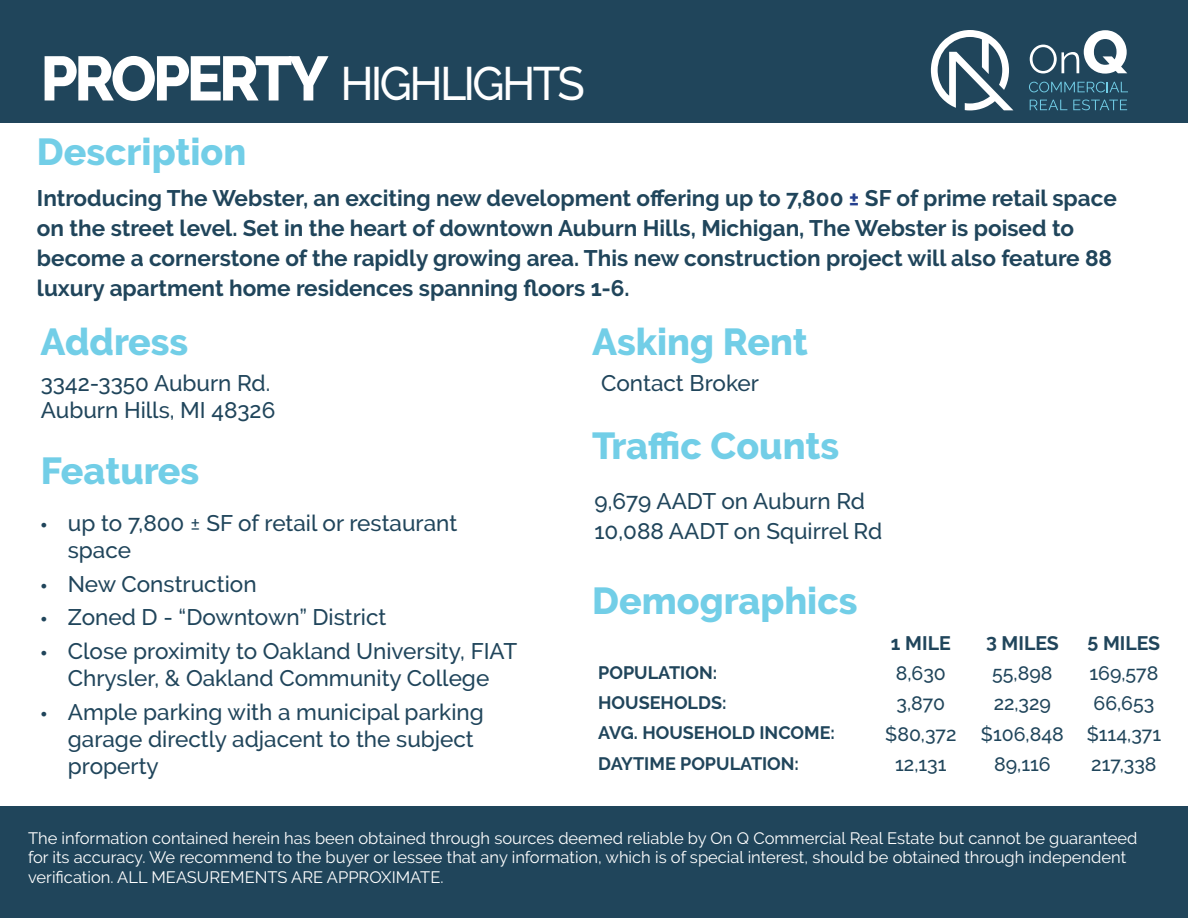
<style>
.page{position:relative;width:1188px;height:918px;background:#fff}
.page>*{position:absolute;margin:0;border:0;box-sizing:border-box;transform-origin:0 0}
.t1{font:500 46.8px "Raleway";letter-spacing:-.06em;color:#fff;scale:.96 1}
.t2{font:800 37.5px "Raleway";color:#72cee7}
.t3{font:500 22.5px/27px "Raleway";color:#20455b}
.t4{font:700 22.5px/30px "Raleway";color:#20455b}
.t5{font:500 19.5px "Raleway";color:#20455b}
.t6{font:700 19.5px "Raleway";color:#20455b}
.t7{font:700 18px "Raleway";color:#20455b}
.t8{font:16.5px/19.8px "Raleway";color:#fff}
.s1{font-weight:800;font-size:62.4px}
.s2{color:#25408f}
.s3{font-family:"Myriad Pro";font-weight:400}
.s4{font-weight:400}
</style>
<div class="page">
<div style="left:0;top:0;width:1188px;height:122px;background:#20455b"></div>
<svg style="left:931px;top:30px;width:82px;height:80px"></svg>
<svg style="left:1030px;top:30px;width:97px;height:44px"></svg>
<svg style="left:1029px;top:82px;width:99px;height:10px"></svg>
<svg style="left:1030px;top:100px;width:37px;height:10px"></svg>
<svg style="left:1073px;top:100px;width:54px;height:10px"></svg>
<div style="left:0;top:807px;width:1188px;height:111px;background:#20455b"></div>
<h1 class="t1" style="left:40px;top:57px;width:569px"><span class="s1">PROPERTY</span> HIGHLIGHTS</h1>
<h2 class="t2" style="left:37px;top:130px;width:211px">Description</h2>
<p class="t4" style="left:37px;top:184px;width:1081px">Introducing The Webster, an exciting new development offering up to 7,800 <span class="s2">±</span> SF of prime retail space on the street level. Set in the heart of downtown Auburn Hills, Michigan, The Webster is poised to become a cornerstone of the rapidly growing area. This new construction project will also feature 88 luxury apartment home residences spanning floors 1-6.</p>
<h2 class="t2" style="left:40px;top:321px;width:149px">Address</h2>
<h2 class="t2" style="left:592px;top:321px;width:217px">Asking Rent</h2>
<p class="t3" style="left:41px;top:369px;width:236px">3342-3350 Auburn Rd.<br>Auburn Hills, MI 48326</p>
<p class="t3" style="left:601px;top:369px;width:159px">Contact Broker</p>
<h2 class="t2" style="left:41px;top:450px;width:160px">Features</h2>
<p class="t3" style="left:68px;top:509px;width:391px;text-indent:-27px"><span class="s3">•</span> up to 7,800 <span class="s4">±</span> SF of retail or restaurant space</p>
<p class="t3" style="left:41px;top:570px;width:217px"><span class="s3">•</span> New Construction</p>
<p class="t3" style="left:41px;top:604px;width:347px"><span class="s3">•</span> Zoned D - “Downtown” District</p>
<p class="t3" style="left:41px;top:638px;width:478px;text-align:center"><span class="s3">•</span> Close proximity to Oakland University, FIAT<br>Chrysler, &amp; Oakland Community College</p>
<p class="t3" style="left:68px;top:698px;width:418px;text-indent:-27px"><span class="s3">•</span> Ample parking with a municipal parking garage directly adjacent to the subject property</p>
<h2 class="t2" style="left:592px;top:425px;width:249px">Traffic Counts</h2>
<p class="t3" style="left:595px;top:486px;width:289px;line-height:30px">9,679 AADT on Auburn Rd<br>10,088 AADT on Squirrel Rd</p>
<h2 class="t2" style="left:592px;top:580px;width:267px">Demographics</h2>
<p class="t6" style="left:891px;top:632px;width:61px">1 MILE</p>
<p class="t6" style="left:986px;top:632px;width:74px">3 MILES</p>
<p class="t6" style="left:1088px;top:632px;width:74px">5 MILES</p>
<p class="t7" style="left:598px;top:662px;width:120px">POPULATION:</p>
<p class="t5" style="left:896px;top:662px;width:52px">8,630</p>
<p class="t5" style="left:992px;top:662px;width:62px">55,898</p>
<p class="t5" style="left:1089px;top:662px;width:70px">169,578</p>
<p class="t7" style="left:598px;top:692px;width:130px">HOUSEHOLDS:</p>
<p class="t5" style="left:897px;top:692px;width:50px">3,870</p>
<p class="t5" style="left:994px;top:692px;width:59px">22,329</p>
<p class="t5" style="left:1094px;top:692px;width:62px">66,653</p>
<p class="t7" style="left:598px;top:723px;width:238px">AVG. HOUSEHOLD INCOME:</p>
<p class="t5" style="left:885px;top:723px;width:73px">$80,372</p>
<p class="t5" style="left:981px;top:723px;width:182px">$106,848 $114,371</p>
<p class="t7" style="left:598px;top:753px;width:202px">DAYTIME POPULATION:</p>
<p class="t5" style="left:895px;top:753px;width:53px">12,131</p>
<p class="t5" style="left:994px;top:753px;width:58px">89,116</p>
<p class="t5" style="left:1091px;top:753px;width:67px">217,338</p>
<p class="t8" style="left:28px;top:828px;width:1111px">The information contained herein has been obtained through sources deemed reliable by On Q Commercial Real Estate but cannot be guaranteed for its accuracy. We recommend to the buyer or lessee that any information, which is of special interest, should be obtained through independent verification. ALL MEASUREMENTS ARE APPROXIMATE.</p>
</div>
